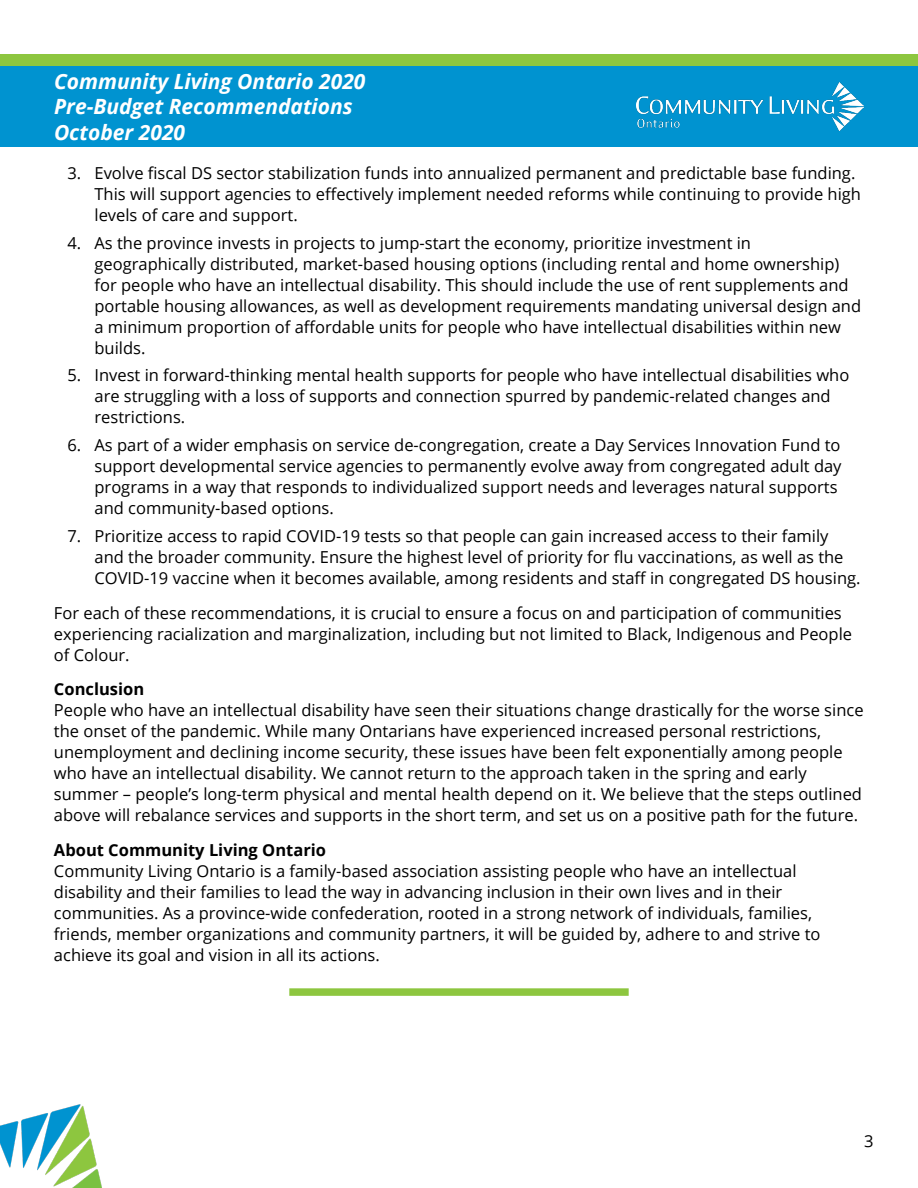
<style>
.page{position:relative;width:918px;height:1188px;background:#fff}
.page>*{position:absolute;margin:0;border:0;box-sizing:border-box;transform-origin:0 0}
.t1{font:italic 700 21px/25.2px "Open Sans";color:#fff}
.t2{font:16.5px/21px "Open Sans";color:#000}
.t3{font:700 16.5px "Open Sans";color:#000}
</style>
<div class="page">
<img style="left:0;top:1104px;width:102px;height:84px">
<div style="left:289px;top:988px;width:340px;height:8px;background:#8dc63f"></div>
<div style="left:0;top:54px;width:918px;height:12px;background:#8dc63f"></div>
<div style="left:0;top:66px;width:918px;height:81px;background:#0093d0"></div>
<img style="left:636px;top:82px;width:228px;height:49px">
<p class="t1" style="left:54px;top:69px;width:313px">Community Living Ontario 2020<br>Pre-Budget Recommendations<br>October 2020</p>
<p class="t2" style="left:94px;top:162px;width:768px;text-indent:-27px">3. Evolve fiscal DS sector stabilization funds into annualized permanent and predictable base funding.<br>This will support agencies to effectively implement needed reforms while continuing to provide high levels of care and support.</p>
<p class="t2" style="left:94px;top:232px;width:768px;text-indent:-27px">4. As the province invests in projects to jump-start the economy, prioritize investment in geographically distributed, market-based housing options (including rental and home ownership) for people who have an intellectual disability. This should include the use of rent supplements and portable housing allowances, as well as development requirements mandating universal design and a minimum proportion of affordable units for people who have intellectual disabilities within new builds.</p>
<p class="t2" style="left:94px;top:365px;width:756px;text-indent:-27px">5. Invest in forward-thinking mental health supports for people who have intellectual disabilities who are struggling with a loss of supports and connection spurred by pandemic-related changes and restrictions.</p>
<p class="t2" style="left:94px;top:434px;width:749px;text-indent:-27px">6. As part of a wider emphasis on service de-congregation, create a Day Services Innovation Fund to support developmental service agencies to permanently evolve away from congregated adult day programs in a way that responds to individualized support needs and leverages natural supports and community-based options.</p>
<p class="t2" style="left:94px;top:525px;width:768px;text-indent:-27px">7. Prioritize access to rapid COVID-19 tests so that people can gain increased access to their family and the broader community. Ensure the highest level of priority for flu vaccinations, as well as the<br>COVID-19 vaccine when it becomes available, among residents and staff in congregated DS housing.</p>
<p class="t2" style="left:54px;top:602px;width:800px">For each of these recommendations, it is crucial to ensure a focus on and participation of communities experiencing racialization and marginalization, including but not limited to Black, Indigenous and People of Colour.</p>
<p class="t3" style="left:54px;top:677px;width:92px">Conclusion</p>
<p class="t2" style="left:54px;top:699px;width:811px">People who have an intellectual disability have seen their situations change drastically for the worse since the onset of the pandemic. While many Ontarians have experienced increased personal restrictions, unemployment and declining income security, these issues have been felt exponentially among people who have an intellectual disability. We cannot return to the approach taken in the spring and early summer – people’s long-term physical and mental health depend on it. We believe that the steps outlined above will rebalance services and supports in the short term, and set us on a positive path for the future.</p>
<p class="t3" style="left:54px;top:838px;width:274px">About Community Living Ontario</p>
<p class="t2" style="left:54px;top:860px;width:768px">Community Living Ontario is a family-based association assisting people who have an intellectual disability and their families to lead the way in advancing inclusion in their own lives and in their communities. As a province-wide confederation, rooted in a strong network of individuals, families, friends, member organizations and community partners, it will be guided by, adhere to and strive to achieve its goal and vision in all its actions.</p>
<p class="t2" style="left:864px;top:1130px;width:11px">3</p>
</div>
